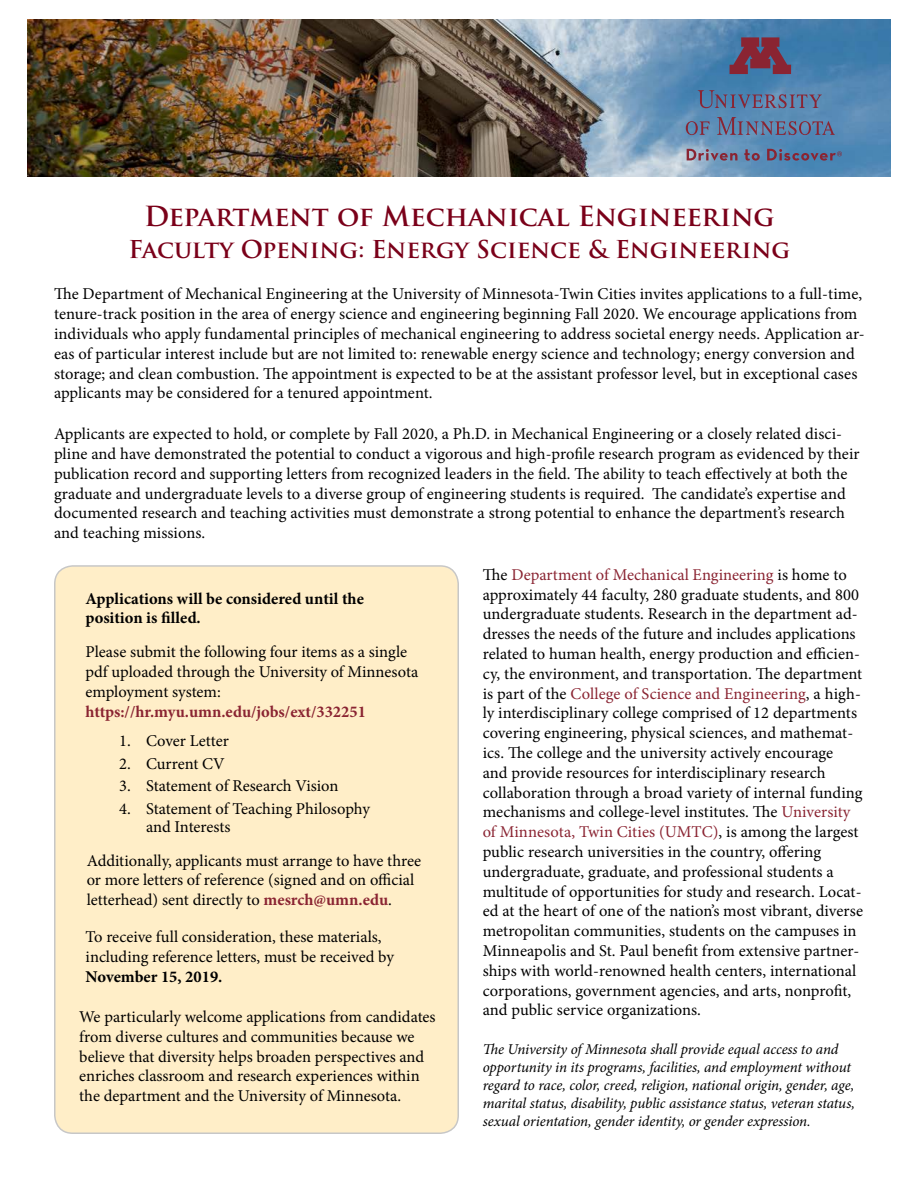
<style>
.page{position:relative;width:918px;height:1188px;background:#fff}
.page>*{position:absolute;margin:0;border:0;box-sizing:border-box;transform-origin:0 0}
.t1{font:700 27px "Trajan Pro";color:#7a0019}
.t2{font:700 24px "Trajan Pro";color:#7a0019}
.t3{font:16.5px/19.8px "Minion Pro";color:#000}
.t4{font:700 16.5px/19.8px "Minion Pro";color:#000}
.t5{font:700 16.5px "Minion Pro";color:#8a2432}
.t6{font:italic 15px/18px "Minion Pro";letter-spacing:-.01em;color:#000}
.s1{font-weight:700;color:#8a2432}
.s2{color:#8a2432}
</style>
<div class="page">
<img style="left:27px;top:20px;width:864px;height:156px">
<div style="left:55px;top:566px;width:403px;height:567px;background:#ffeec8;border-radius:18px"></div>
<div style="left:54px;top:565px;width:405px;height:569px;border:2px solid #000;border-radius:18px"></div>
<svg style="left:730px;top:37px;width:61px;height:37px;background:#6d445e"></svg>
<svg style="left:687px;top:149px;width:50px;height:12px"></svg>
<svg style="left:744px;top:149px;width:16px;height:12px"></svg>
<svg style="left:767px;top:149px;width:75px;height:12px"></svg>
<svg style="left:698px;top:90px;width:124px;height:18px;background:#5e7398"></svg>
<svg style="left:717px;top:117px;width:118px;height:18px;background:#647497"></svg>
<svg style="left:686px;top:121px;width:24px;height:14px"></svg>
<h1 class="t1" style="left:144px;top:199px;width:632px">Department of Mechanical Engineering</h1>
<h2 class="t2" style="left:129px;top:235px;width:663px">Faculty Opening: Energy Science &amp; Engineering</h2>
<p class="t3" style="left:54px;top:284px;width:812px">The Department of Mechanical Engineering at the University of Minnesota-Twin Cities invites applications to a full-time, tenure-track position in the area of energy science and engineering beginning Fall 2020. We encourage applications from individuals who apply fundamental principles of mechanical engineering to address societal energy needs. Application ar&shy;eas of particular interest include but are not limited to: renewable energy science and technology; energy conversion and storage; and clean combustion. The appointment is expected to be at the assistant professor level, but in exceptional cases applicants may be considered for a tenured appointment.</p>
<p class="t3" style="left:54px;top:424px;width:807px">Applicants are expected to hold, or complete by Fall 2020, a Ph.D. in Mechanical Engineering or a closely related disci&shy;pline and have demonstrated the potential to conduct a vigorous and high-profile research program as evidenced by their publication record and supporting letters from recognized leaders in the field. The ability to teach effectively at both the graduate and undergraduate levels to a diverse group of engineering students is required. The candidate’s expertise and documented research and teaching activities must demonstrate a strong potential to enhance the department’s research and teaching missions.</p>
<p class="t4" style="left:85px;top:588px;width:280px">Applications will be considered until the position is filled.</p>
<p class="t3" style="left:85px;top:642px;width:334px">Please submit the following four items as a single pdf uploaded through the University of Minnesota employment system:</p>
<p class="t5" style="left:86px;top:700px;width:282px">https://hr.myu.umn.edu/jobs/ext/332251</p>
<p class="t3" style="left:119px;top:731px;width:111px">1. Cover Letter</p>
<p class="t3" style="left:119px;top:754px;width:107px">2. Current CV</p>
<p class="t3" style="left:119px;top:776px;width:221px">3. Statement of Research Vision</p>
<p class="t3" style="left:146px;top:800px;width:225px;line-height:18px;text-indent:-27px">4. Statement of Teaching Philosophy and Interests</p>
<p class="t3" style="left:87px;top:851px;width:336px">Additionally, applicants must arrange to have three or more letters of reference (signed and on official letterhead) sent directly to <span class="s1">mesrch@umn.edu</span>.</p>
<p class="t3" style="left:86px;top:927px;width:310px">To receive full consideration, these materials, including reference letters, must be received by</p>
<p class="t4" style="left:86px;top:966px;width:138px">November 15, 2019.</p>
<p class="t3" style="left:79px;top:1007px;width:358px">We particularly welcome applications from candidates from diverse cultures and communities because we believe that diversity helps broaden perspectives and enriches classroom and research experiences within the department and the University of Minnesota.</p>
<p class="t3" style="left:483px;top:565px;width:382px">The <span class="s2">Department of Mechanical Engineering</span> is home to approximately 44 faculty, 280 graduate students, and 800 undergraduate students. Research in the department ad&shy;dresses the needs of the future and includes applications related to human health, energy production and efficien&shy;cy, the environment, and transportation. The department is part of the <span class="s2">College of Science and Engineering</span>, a high&shy;ly interdisciplinary college comprised of 12 departments covering engineering, physical sciences, and mathemat&shy;ics. The college and the university actively encourage<br>and provide resources for interdisciplinary research collaboration through a broad variety of internal funding mechanisms and college-level institutes. The <span class="s2">University of Minnesota, Twin Cities (UMTC)</span>, is among the largest public research universities in the country, offering undergraduate, graduate, and professional students a multitude of opportunities for study and research. Locat&shy;ed at the heart of one of the nation’s most vibrant, diverse metropolitan communities, students on the campuses in Minneapolis and St. Paul benefit from extensive partner&shy;ships with world-renowned health centers, international corporations, government agencies, and arts, nonprofit, and public service organizations.</p>
<p class="t6" style="left:483px;top:1040px;width:374px">The University of Minnesota shall provide equal access to and opportunity in its programs, facilities, and employment without regard to race, color, creed, religion, national origin, gender, age, marital status, disability, public assistance status, veteran status, sexual orientation, gender identity, or gender expression.</p>
</div>
